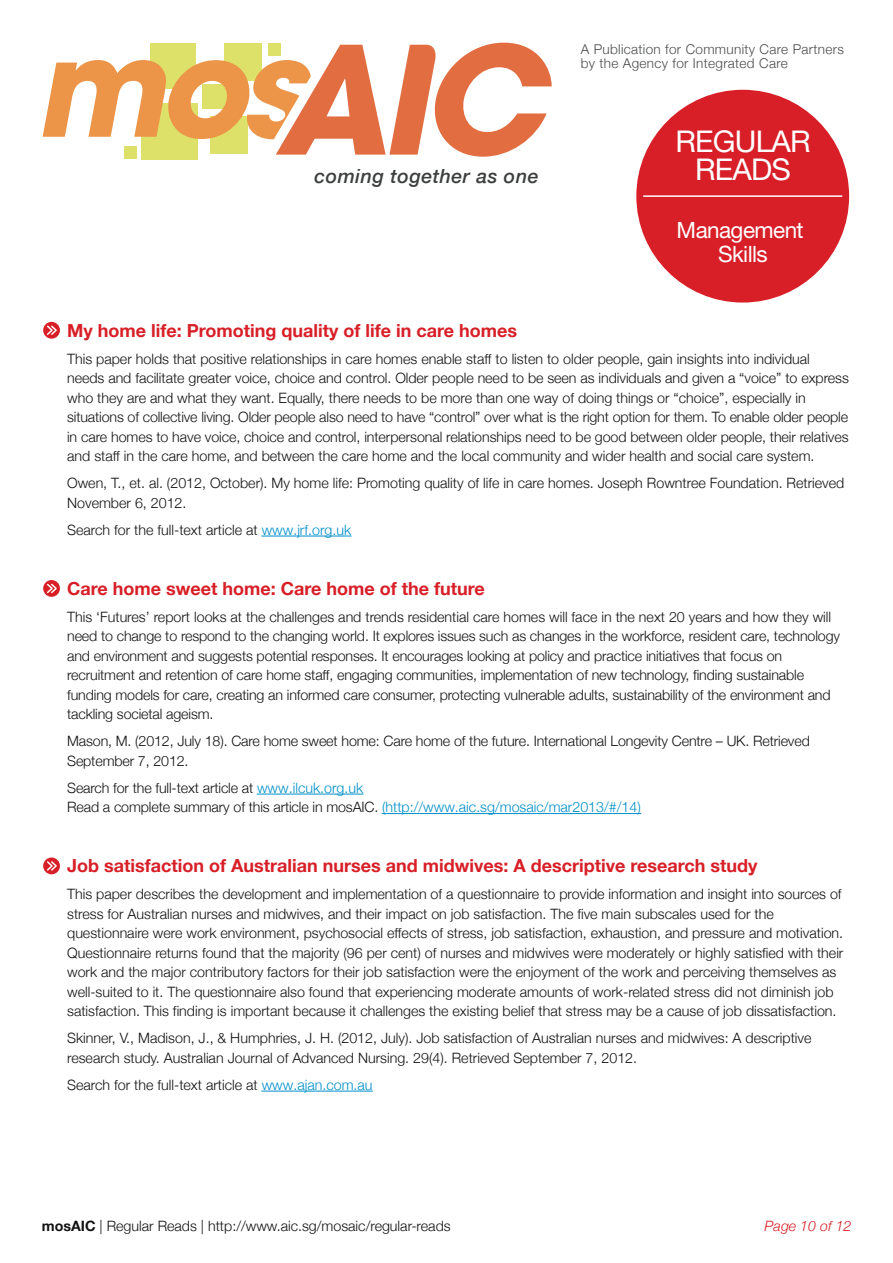
<style>
.page{position:relative;width:893px;height:1263px;background:#fff}
.page>*{position:absolute;margin:0;border:0;box-sizing:border-box;transform-origin:0 0}
.t1{font:30px/28.5px "Helvetica Neue LT Std";letter-spacing:-.025em;color:#fff;text-align:center}
.t2{font:22.5px/24px "Helvetica Neue LT Std";letter-spacing:-.025em;color:#fff;text-align:center}
.t3{font:italic 500 19.5px "Helvetica Neue";letter-spacing:.025em;color:#3d3f3f}
.t4{font:700 18px "Helvetica Neue";color:#d81f27}
.t5{font:300 14.25px/19.5px "Helvetica Neue";color:#121212}
.t6{font:italic 300 14.25px "Helvetica Neue";color:#d81f27}
.t7{font:300 13.5px/13.5px "Helvetica Neue";letter-spacing:.025em;color:#4a4c4b}
.s1{color:#008fc9}
.s2{font-weight:700}
</style>
<div class="page">
<svg style="left:43px;top:322px;width:17px;height:17px"></svg>
<svg style="left:46px;top:324px;width:12px;height:12px"></svg>
<svg style="left:43px;top:580px;width:17px;height:17px"></svg>
<svg style="left:46px;top:582px;width:12px;height:12px"></svg>
<svg style="left:43px;top:857px;width:17px;height:17px"></svg>
<svg style="left:46px;top:860px;width:12px;height:12px"></svg>
<hr style="left:262px;top:536px;width:89px;height:1px;background:#008fc9">
<hr style="left:257px;top:794px;width:106px;height:1px;background:#008fc9">
<hr style="left:382px;top:813px;width:259px;height:1px;background:#008fc9">
<hr style="left:262px;top:1091px;width:111px;height:1px;background:#008fc9">
<div style="left:142px;top:103px;width:56px;height:56px;background:#dee169"></div>
<div style="left:124px;top:146px;width:13px;height:13px;background:#dee169"></div>
<svg style="left:43px;top:43px;width:509px;height:114px"></svg>
<div style="left:636px;top:90px;width:213px;height:213px;background:#d81f27;border-radius:50%"></div>
<hr style="left:643px;top:195px;width:199px;height:2px;background:#fff">
<h3 class="t3" style="left:314px;top:159px;width:226px">coming together as one</h3>
<p class="t7" style="left:581px;top:42px;width:265px">A Publication for Community Care Partners by the Agency for Integrated Care</p>
<h1 class="t1" style="left:675px;top:127px;width:137px">REGULAR<br>READS</h1>
<h2 class="t2" style="left:677px;top:217px;width:129px">Management<br>Skills</h2>
<p class="t4" style="left:67px;top:319px;width:451px">My home life: Promoting quality of life in care homes</p>
<p class="t5" style="left:67px;top:348px;width:783px">This paper holds that positive relationships in care homes enable staff to listen to older people, gain insights into individual needs and facilitate greater voice, choice and control. Older people need to be seen as individuals and given a “voice” to express who they are and what they want. Equally, there needs to be more than one way of doing things or “choice”, especially in situations of collective living. Older people also need to have “control” over what is the right option for them. To enable older people in care homes to have voice, choice and control, interpersonal relationships need to be good between older people, their relatives and staff in the care home, and between the care home and the local community and wider health and social care system.</p>
<p class="t5" style="left:67px;top:473px;width:779px">Owen, T., et. al. (2012, October). My home life: Promoting quality of life in care homes. Joseph Rowntree Foundation. Retrieved<br>November 6, 2012.</p>
<p class="t5" style="left:67px;top:519px;width:286px">Search for the full-text article at <span class="s1">www.jrf.org.uk</span></p>
<p class="t4" style="left:67px;top:577px;width:419px">Care home sweet home: Care home of the future</p>
<p class="t5" style="left:67px;top:606px;width:774px">This ‘Futures’ report looks at the challenges and trends residential care homes will face in the next 20 years and how they will need to change to respond to the changing world. It explores issues such as changes in the workforce, resident care, technology and environment and suggests potential responses. It encourages looking at policy and practice initiatives that focus on recruitment and retention of care home staff, engaging communities, implementation of new technology, finding sustainable funding models for care, creating an informed care consumer, protecting vulnerable adults, sustainability of the environment and tackling societal ageism.</p>
<p class="t5" style="left:67px;top:731px;width:744px">Mason, M. (2012, July 18). Care home sweet home: Care home of the future. International Longevity Centre – UK. Retrieved<br>September 7, 2012.</p>
<p class="t5" style="left:67px;top:777px;width:575px">Search for the full-text article at <span class="s1">www.ilcuk.org.uk<br></span>Read a complete summary of this article in mosAIC. <span class="s1">(http://www.aic.sg/mosaic/mar2013/#/14)</span></p>
<p class="t4" style="left:67px;top:854px;width:692px">Job satisfaction of Australian nurses and midwives: A descriptive research study</p>
<p class="t5" style="left:67px;top:884px;width:778px">This paper describes the development and implementation of a questionnaire to provide information and insight into sources of stress for Australian nurses and midwives, and their impact on job satisfaction. The five main subscales used for the questionnaire were work environment, psychosocial effects of stress, job satisfaction, exhaustion, and pressure and motivation.<br>Questionnaire returns found that the majority (96 per cent) of nurses and midwives were moderately or highly satisfied with their work and the major contributory factors for their job satisfaction were the enjoyment of the work and perceiving themselves as well-suited to it. The questionnaire also found that experiencing moderate amounts of work-related stress did not diminish job satisfaction. This finding is important because it challenges the existing belief that stress may be a cause of job dissatisfaction.</p>
<p class="t5" style="left:67px;top:1028px;width:746px">Skinner, V., Madison, J., &amp; Humphries, J. H. (2012, July). Job satisfaction of Australian nurses and midwives: A descriptive research study. Australian Journal of Advanced Nursing. 29(4). Retrieved September 7, 2012.</p>
<p class="t5" style="left:67px;top:1074px;width:307px">Search for the full-text article at <span class="s1">www.ajan.com.au</span></p>
<p class="t5" style="left:42px;top:1216px;width:410px"><span class="s2">mosAIC</span> | Regular Reads | http://www.aic.sg/mosaic/regular-reads</p>
<p class="t6" style="left:765px;top:1218px;width:88px">Page 10 of 12</p>
</div>
